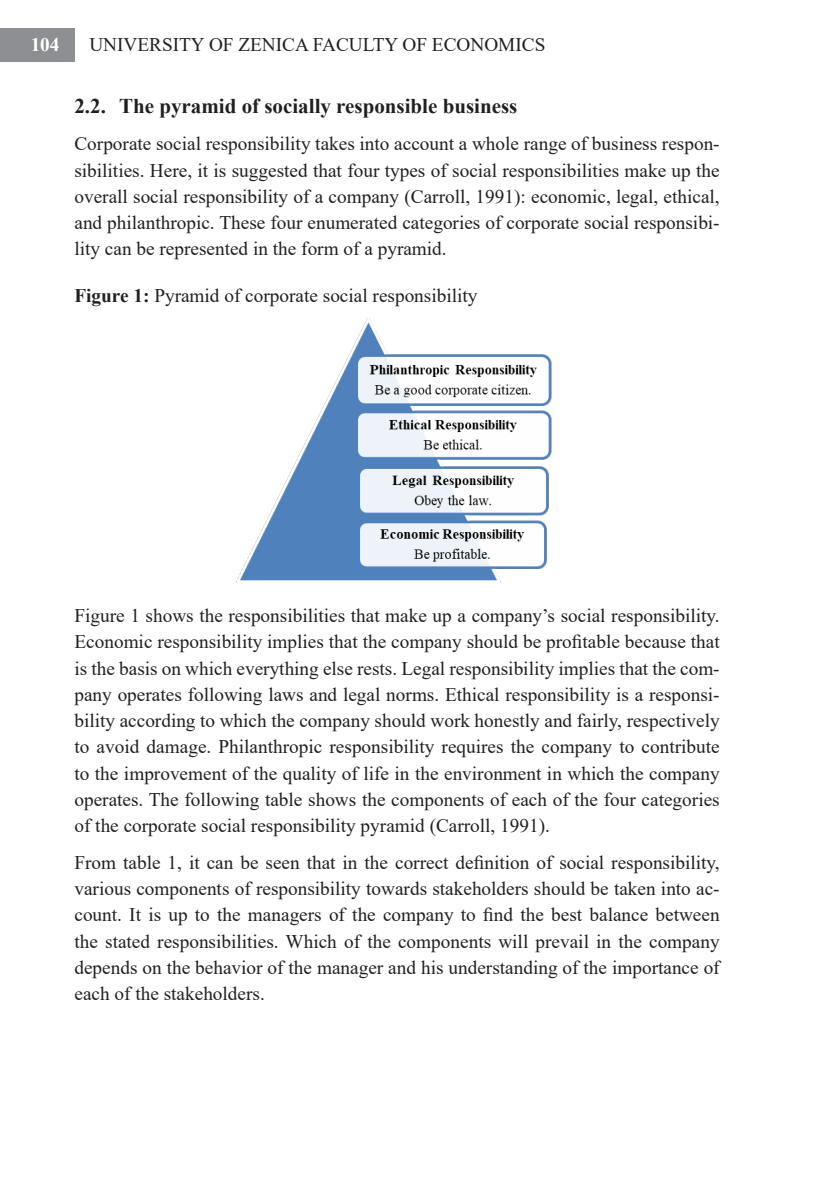
<style>
.page{position:relative;width:819px;height:1191px;background:#fff}
.page>*{position:absolute;margin:0;border:0;box-sizing:border-box;transform-origin:0 0}
.t1{font:700 21px "Times New Roman";color:#231f20}
.t2{font:19.25px/26.2px "Times New Roman";color:#231f20;text-align:justify}
.t3{font:700 19.25px "Times New Roman";color:#fff}
.s1{font-weight:700}
</style>
<div class="page">
<div style="left:0;top:28px;width:74px;height:33px;background:#8d8f92"></div>
<img style="left:236px;top:319px;width:316px;height:263px">
<p class="t3" style="left:31px;top:31px;width:30px">104</p>
<p class="t2" style="left:89px;top:31px;width:457px">UNIVERSITY OF ZENICA FACULTY OF ECONOMICS</p>
<p class="t1" style="left:74px;top:91px;width:444px">2.2. The pyramid of socially responsible business</p>
<p class="t2" style="left:74px;top:130px;width:646px">Corporate social responsibility takes into account a whole range of business respon&shy;sibilities. Here, it is suggested that four types of social responsibilities make up the overall social responsibility of a company (Carroll, 1991): economic, legal, ethical, and philanthropic. These four enumerated categories of corporate social responsibi&shy;lity can be represented in the form of a pyramid.</p>
<p class="t2" style="left:74px;top:282px;width:404px"><span class="s1">Figure 1:</span> Pyramid of corporate social responsibility</p>
<p class="t2" style="left:74px;top:602px;width:646px">Figure 1 shows the responsibilities that make up a company’s social responsibility.<br>Economic responsibility implies that the company should be profitable because that is the basis on which everything else rests. Legal responsibility implies that the com&shy;pany operates following laws and legal norms. Ethical responsibility is a responsi&shy;bility according to which the company should work honestly and fairly, respectively to avoid damage. Philanthropic responsibility requires the company to contribute to the improvement of the quality of life in the environment in which the company operates. The following table shows the components of each of the four categories of the corporate social responsibility pyramid (Carroll, 1991).</p>
<p class="t2" style="left:74px;top:848px;width:646px">From table 1, it can be seen that in the correct definition of social responsibility, various components of responsibility towards stakeholders should be taken into ac&shy;count. It is up to the managers of the company to find the best balance between the stated responsibilities. Which of the components will prevail in the company depends on the behavior of the manager and his understanding of the importance of each of the stakeholders.</p>
</div>
